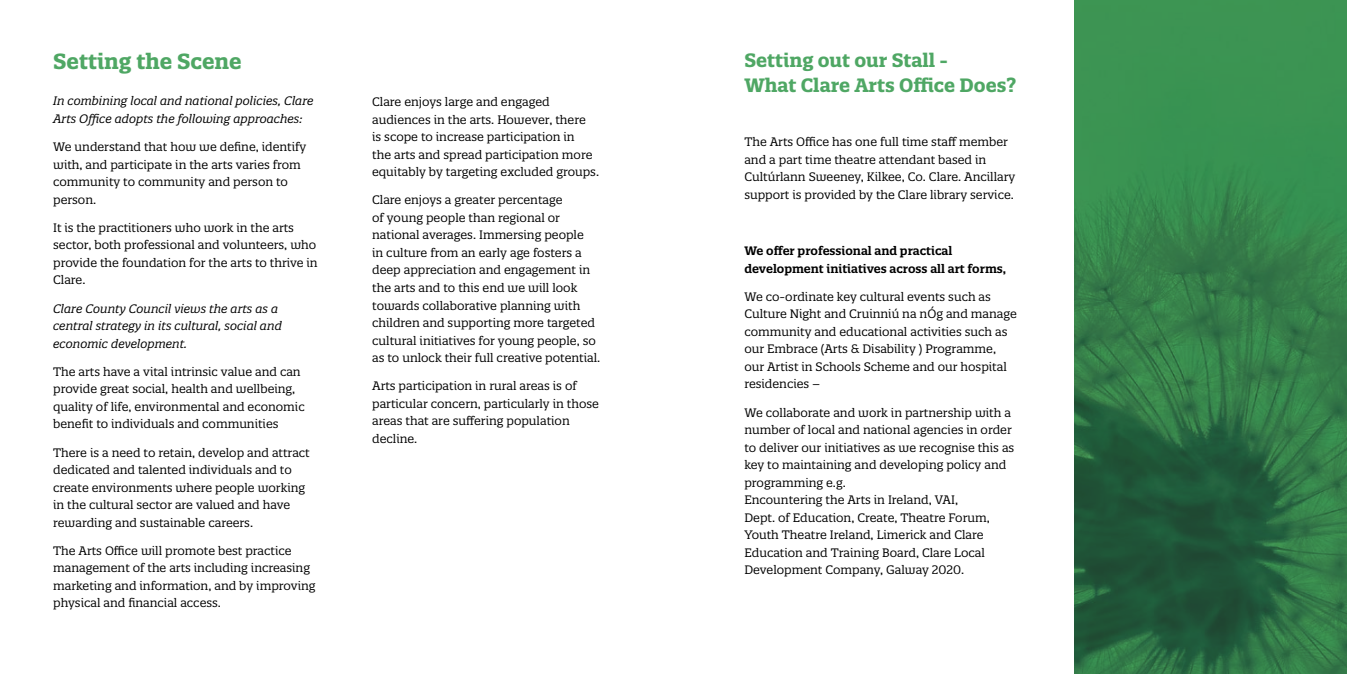
<style>
.page{position:relative;width:1347px;height:674px;background:#fff}
.page>*{position:absolute;margin:0;border:0;box-sizing:border-box;transform-origin:0 0}
.t1{font:700 21.25px "Quatro Slab";color:#4fa764}
.t2{font:700 18.75px/25px "Quatro Slab";color:#4fa764}
.t3{font:11.88px/17.5px "Quatro Slab";color:#000}
.t4{font:italic 11.88px/17.5px "Quatro Slab";color:#000}
.t5{font:600 11.88px/17.5px "Quatro Slab";color:#000}
</style>
<div class="page">
<img style="left:1074px;top:0;width:272px;height:673px">
<h1 class="t1" style="left:53px;top:48px;width:190px">Setting the Scene</h1>
<p class="t4" style="left:53px;top:92px;width:262px">In combining local and national policies, Clare<br>Arts Office adopts the following approaches:</p>
<p class="t3" style="left:53px;top:138px;width:255px">We understand that how we define, identify with, and participate in the arts varies from community to community and person to person.</p>
<p class="t3" style="left:53px;top:219px;width:266px">It is the practitioners who work in the arts sector, both professional and volunteers, who provide the foundation for the arts to thrive in Clare.</p>
<p class="t4" style="left:53px;top:299px;width:230px">Clare County Council views the arts as a central strategy in its cultural, social and economic development.</p>
<p class="t3" style="left:53px;top:362px;width:253px">The arts have a vital intrinsic value and can provide great social, health and wellbeing, quality of life, environmental and economic benefit to individuals and communities</p>
<p class="t3" style="left:53px;top:443px;width:258px">There is a need to retain, develop and attract dedicated and talented individuals and to create environments where people working in the cultural sector are valued and have rewarding and sustainable careers.</p>
<p class="t3" style="left:53px;top:541px;width:264px">The Arts Office will promote best practice management of the arts including increasing marketing and information, and by improving physical and financial access.</p>
<p class="t3" style="left:372px;top:93px;width:228px">Clare enjoys large and engaged audiences in the arts. However, there<br>is scope to increase participation in<br>the arts and spread participation more equitably by targeting excluded groups.</p>
<p class="t3" style="left:372px;top:191px;width:230px">Clare enjoys a greater percentage<br>of young people than regional or national averages. Immersing people<br>in culture from an early age fosters a deep appreciation and engagement in the arts and to this end we will look towards collaborative planning with children and supporting more targeted cultural initiatives for young people, so as to unlock their full creative potential.</p>
<p class="t3" style="left:372px;top:377px;width:228px">Arts participation in rural areas is of particular concern, particularly in those areas that are suffering population decline.</p>
<h2 class="t2" style="left:744px;top:48px;width:273px">Setting out our Stall -<br>What Clare Arts Office Does?</h2>
<p class="t3" style="left:744px;top:133px;width:272px">The Arts Office has one full time staff member and a part time theatre attendant based in Cultúrlann Sweeney, Kilkee, Co. Clare. Ancillary support is provided by the Clare library service.</p>
<p class="t5" style="left:744px;top:242px;width:263px">We offer professional and practical development initiatives across all art forms,</p>
<p class="t3" style="left:744px;top:287px;width:274px">We co-ordinate key cultural events such as Culture Night and Cruinniú na nÓg and manage community and educational activities such as our Embrace (Arts &amp; Disability ) Programme, our Artist in Schools Scheme and our hospital residencies –</p>
<p class="t3" style="left:744px;top:403px;width:271px">We collaborate and work in partnership with a number of local and national agencies in order to deliver our initiatives as we recognise this as key to maintaining and developing policy and programming e.g.<br>Encountering the Arts in Ireland, VAI,<br>Dept. of Education, Create, Theatre Forum, Youth Theatre Ireland, Limerick and Clare Education and Training Board, Clare Local Development Company, Galway 2020.</p>
</div>
